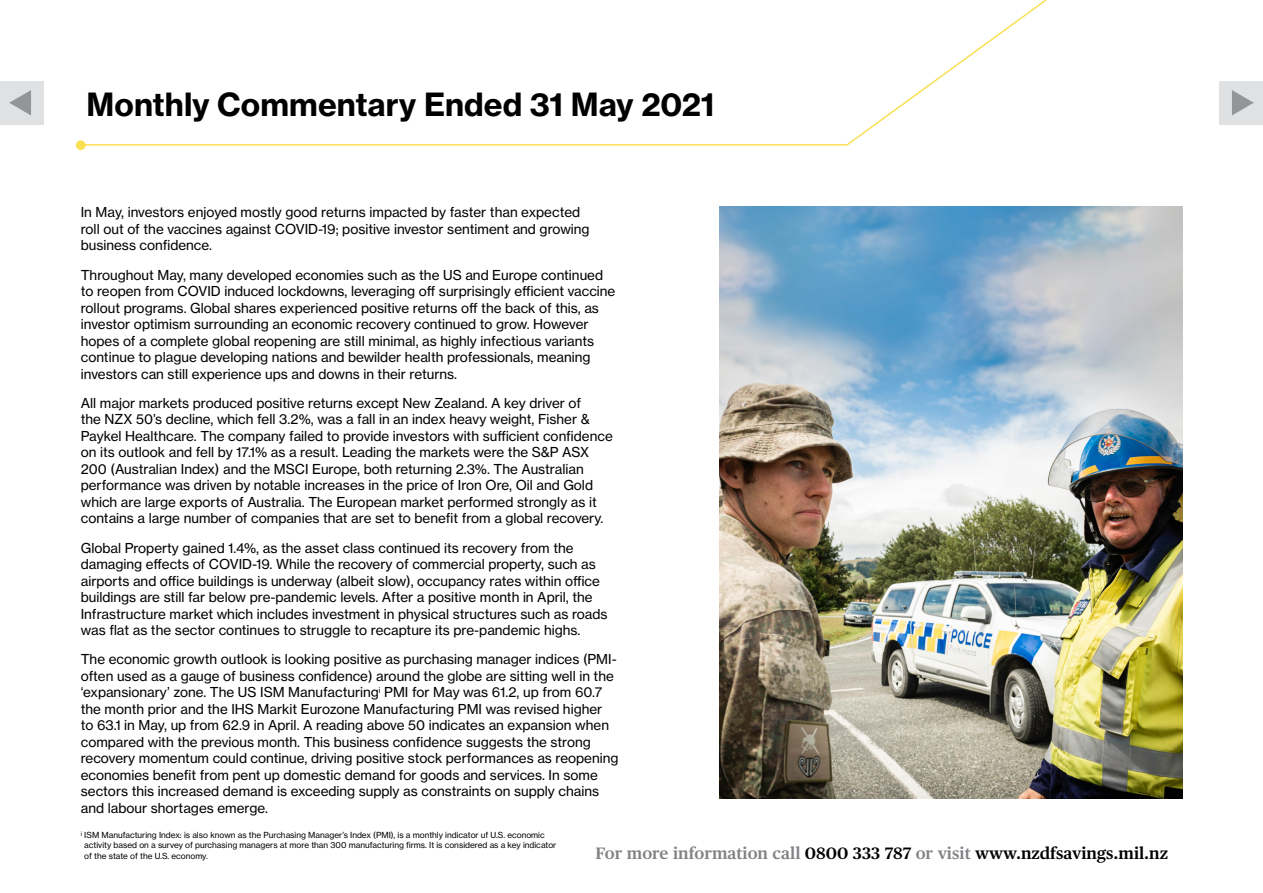
<style>
.page{position:relative;width:1263px;height:893px;background:#fff}
.page>*{position:absolute;margin:0;border:0;box-sizing:border-box;transform-origin:0 0}
.t1{font:700 31.5px "Haas Grot Text 75";color:#000}
.t2{font:600 16.5px "Publico Text";color:#000}
.t3{font:13.5px/16.5px "Haas Grot Text 55 Roman";color:#000}
.t4{font:8.25px/10.5px "Haas Grot Text 55 Roman";color:#000}
.s1{color:#808285}
</style>
<div class="page">
<div style="left:0;top:81px;width:43px;height:43px;background:#e0e1e2"></div>
<svg style="left:9px;top:90px;width:22px;height:25px"></svg>
<svg style="left:86px;top:0;width:1177px;height:146px"></svg>
<div style="left:76px;top:140px;width:10px;height:10px;background:#fae053;border-radius:50%"></div>
<img style="left:720px;top:206px;width:462px;height:592px">
<h1 class="t1" style="left:87px;top:85px;width:629px">Monthly Commentary Ended 31 May 2021</h1>
<p class="t3" style="left:81px;top:204px;width:510px">In May, investors enjoyed mostly good returns impacted by faster than expected roll out of the vaccines against COVID-19; positive investor sentiment and growing business confidence.</p>
<p class="t3" style="left:81px;top:266px;width:536px">Throughout May, many developed economies such as the US and Europe continued to reopen from COVID induced lockdowns, leveraging off surprisingly efficient vaccine rollout programs. Global shares experienced positive returns off the back of this, as investor optimism surrounding an economic recovery continued to grow. However hopes of a complete global reopening are still minimal, as highly infectious variants continue to plague developing nations and bewilder health professionals, meaning investors can still experience ups and downs in their returns.</p>
<p class="t3" style="left:81px;top:395px;width:533px">All major markets produced positive returns except New Zealand. A key driver of<br>the NZX 50’s decline, which fell 3.2%, was a fall in an index heavy weight, Fisher &amp; Paykel Healthcare. The company failed to provide investors with sufficient confidence on its outlook and fell by 17.1% as a result. Leading the markets were the S&amp;P ASX 200 (Australian Index) and the MSCI Europe, both returning 2.3%. The Australian performance was driven by notable increases in the price of Iron Ore, Oil and Gold which are large exports of Australia. The European market performed strongly as it contains a large number of companies that are set to benefit from a global recovery.</p>
<p class="t3" style="left:81px;top:539px;width:528px">Global Property gained 1.4%, as the asset class continued its recovery from the damaging effects of COVID-19. While the recovery of commercial property, such as airports and office buildings is underway (albeit slow), occupancy rates within office buildings are still far below pre-pandemic levels. After a positive month in April, the Infrastructure market which includes investment in physical structures such as roads was flat as the sector continues to struggle to recapture its pre-pandemic highs.</p>
<p class="t3" style="left:81px;top:651px;width:539px">The economic growth outlook is looking positive as purchasing manager indices (PMI&shy;often used as a gauge of business confidence) around the globe are sitting well in the ‘expansionary’ zone. The US ISM Manufacturing<sup>i</sup> PMI for May was 61.2, up from 60.7 the month prior and the IHS Markit Eurozone Manufacturing PMI was revised higher<br>to 63.1 in May, up from 62.9 in April. A reading above 50 indicates an expansion when compared with the previous month. This business confidence suggests the strong recovery momentum could continue, driving positive stock performances as reopening economies benefit from pent up domestic demand for goods and services. In some sectors this increased demand is exceeding supply as constraints on supply chains and labour shortages emerge.</p>
<p class="t4" style="left:84px;top:830px;width:474px;text-indent:-4px"><sup>i</sup> ISM Manufacturing Index: is also known as the Purchasing Manager’s Index (PMI), is a monthly indicator uf U.S. economic activity based on a survey of purchasing managers at more than 300 manufacturing firms. It is considered as a key indicator of the state of the U.S. economy.</p>
<p class="t2" style="left:595px;top:844px;width:574px"><span class="s1">For more information call</span> 0800 333 787 <span class="s1">or visit</span> www.nzdfsavings.mil.nz</p>
</div>
